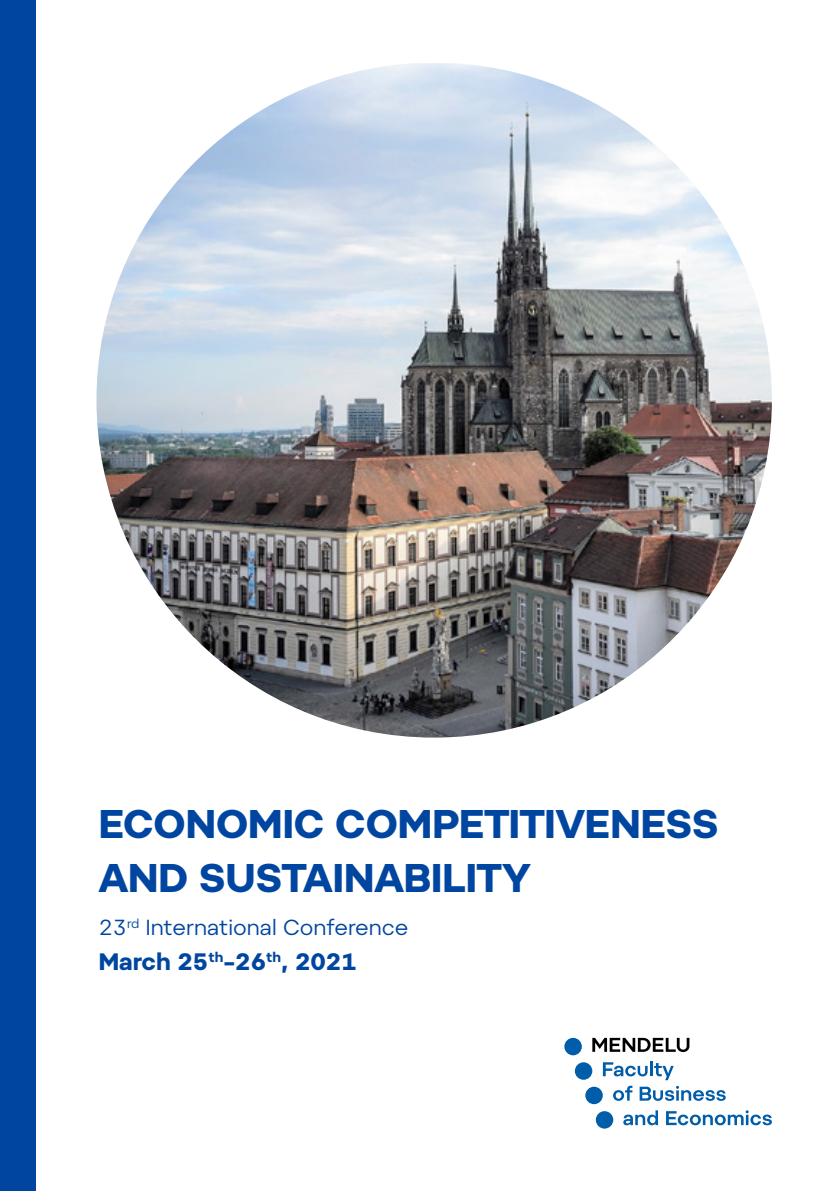
<style>
.page{position:relative;width:840px;height:1191px;background:#fff}
.page>*{position:absolute;margin:0;border:0;box-sizing:border-box;transform-origin:0 0}
.t1{font:700 40px/54px "Pepi";color:#0046a0}
.t2{font:700 23.8px "Pepi";color:#0046a0}
.t3{font:21.8px "Pepi";color:#0046a0}
</style>
<div class="page">
<img style="left:96px;top:63px;width:675px;height:674px;border-radius:333px">
<div style="left:0;top:0;width:36px;height:1191px;background:#0046a0"></div>
<div style="left:585px;top:1086px;width:17px;height:18px;background:#005da9;border-radius:50%"></div>
<div style="left:595px;top:1111px;width:18px;height:17px;background:#005da9;border-radius:50%"></div>
<div style="left:564px;top:1037px;width:17px;height:18px;background:#005da9;border-radius:50%"></div>
<div style="left:574px;top:1062px;width:18px;height:17px;background:#005da9;border-radius:50%"></div>
<hr style="left:649px;top:1061px;width:3px;height:15px;background:#005da9">
<svg style="left:602px;top:1062px;width:123px;height:38px"></svg>
<svg style="left:623px;top:1110px;width:34px;height:15px"></svg>
<svg style="left:666px;top:1110px;width:105px;height:15px"></svg>
<svg style="left:592px;top:1037px;width:97px;height:15px"></svg>
<p class="t1" style="left:99px;top:795px;width:620px">ECONOMIC COMPETITIVENESS<br>AND SUSTAINABILITY</p>
<p class="t3" style="left:99px;top:914px;width:311px">23<sup>rd</sup> International Conference</p>
<p class="t2" style="left:99px;top:947px;width:259px">March 25<sup>th</sup>–26<sup>th</sup>, 2021</p>
</div>
